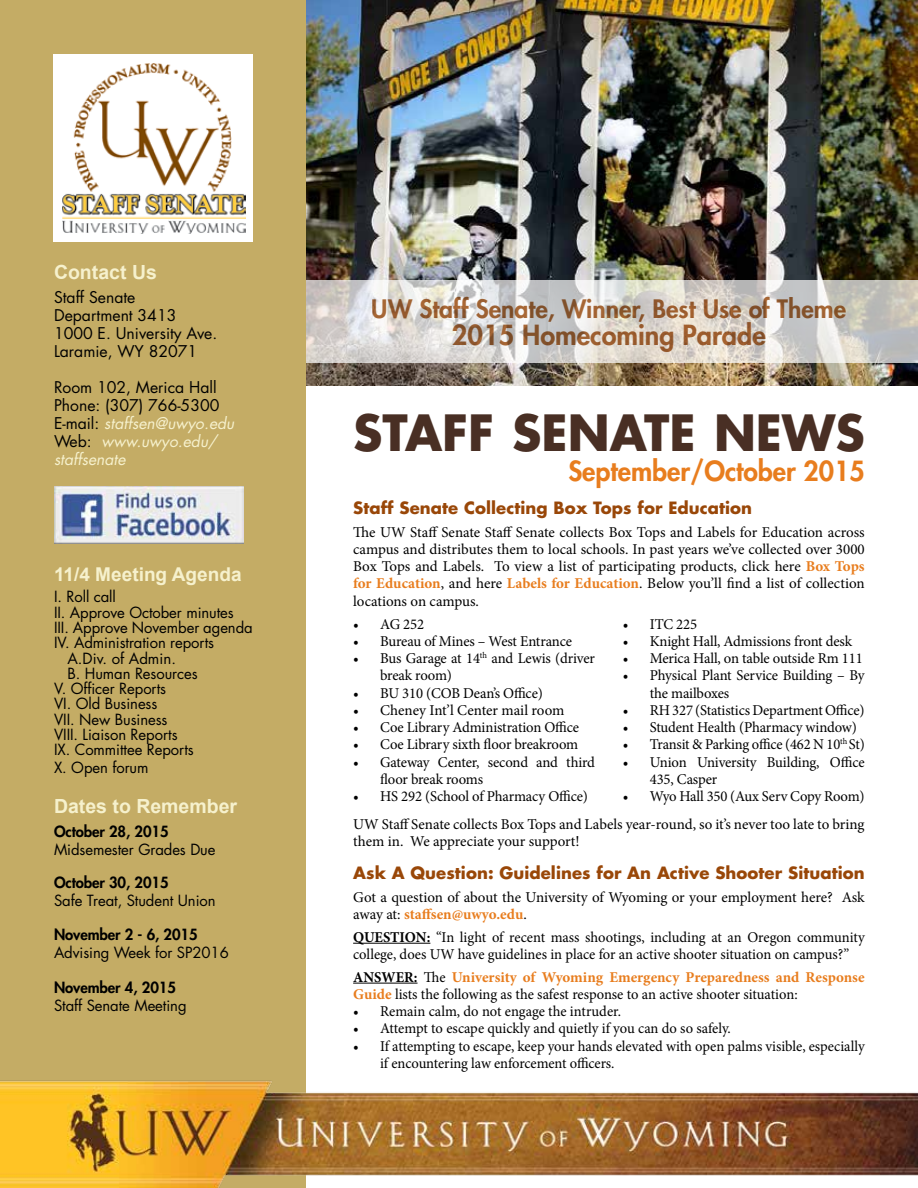
<style>
.page{position:relative;width:918px;height:1188px;background:#fff}
.page>*{position:absolute;margin:0;border:0;box-sizing:border-box;transform-origin:0 0}
.t1{font:700 48.6px "Futura Std";color:#492f24}
.t2{font:800 27px "Futura Std";color:#e87d1e}
.t3{font:800 27px "Futura Std";color:#994708}
.t4{font:800 24.75px "Futura Std";color:#994708}
.t5{font:700 19.5px "Arial";color:#f6f1cd}
.t6{font:700 19.05px "Arial";color:#f6f1cd}
.t7{font:700 16.5px "Futura Std";letter-spacing:.005em;color:#994708}
.t8{font:15.75px/18px "Futura Std";color:#000}
.t9{font:15px/17.2px "Minion Pro";letter-spacing:-.01em;color:#000}
.t10{font:15px "Futura Std";letter-spacing:-.005em;color:#000}
.t11{font:800 15px "Futura Std";letter-spacing:-.005em;color:#000}
.s1{font-style:italic;color:#f6f1cd}
.s2{font-weight:700;color:#e87d1e}
.s3{font-weight:700}
</style>
<div class="page">
<div style="left:0;top:0;width:306px;height:1188px;background:#c4ac65"></div>
<hr style="left:353px;top:943px;width:77px;height:1px;background:#000">
<hr style="left:353px;top:983px;width:65px;height:1px;background:#000">
<div style="left:53px;top:54px;width:200px;height:188px;background:#fff"></div>
<img style="left:62px;top:64px;width:184px;height:170px">
<img style="left:0;top:1080px;width:918px;height:108px">
<img style="left:54px;top:486px;width:190px;height:57px">
<img style="left:306px;top:0;width:612px;height:386px">
<svg style="left:306px;top:280px;width:612px;height:82px;background:#d6d3cf"></svg>
<h3 class="t5" style="left:54px;top:259px;width:104px">Contact Us</h3>
<p class="t8" style="left:54px;top:288px;width:165px">Staff Senate<br>Department 3413<br>1000 E. University Ave.<br>Laramie, WY 82071</p>
<p class="t8" style="left:54px;top:378px;width:182px">Room 102, Merica Hall<br>Phone: (307) 766-5300<br>E-mail: <span class="s1">staffsen@uwyo.edu<br></span>Web: <span class="s1">www.uwyo.edu/ staffsenate</span></p>
<p class="t6" style="left:54px;top:562px;width:189px">11/4 Meeting Agenda</p>
<p class="t10" style="left:54px;top:587px;width:63px">I. Roll call</p>
<p class="t10" style="left:54px;top:603px;width:181px">II. Approve October minutes</p>
<p class="t10" style="left:54px;top:618px;width:200px">III. Approve November agenda</p>
<p class="t10" style="left:54px;top:633px;width:162px">IV. Administration reports</p>
<p class="t10" style="left:68px;top:648px;width:110px">A.Div. of Admin.</p>
<p class="t10" style="left:68px;top:664px;width:132px">B. Human Resources</p>
<p class="t10" style="left:54px;top:679px;width:114px">V. Officer Reports</p>
<p class="t10" style="left:54px;top:694px;width:105px">VI. Old Business</p>
<p class="t10" style="left:54px;top:710px;width:115px">VII. New Business</p>
<p class="t10" style="left:54px;top:725px;width:125px">VIII. Liaison Reports</p>
<p class="t10" style="left:54px;top:740px;width:141px">IX. Committee Reports</p>
<p class="t10" style="left:54px;top:758px;width:96px">X. Open forum</p>
<h3 class="t5" style="left:54px;top:793px;width:185px">Dates to Remember</h3>
<p class="t11" style="left:54px;top:822px;width:116px">October 28, 2015</p>
<p class="t10" style="left:54px;top:840px;width:163px">Midsemester Grades Due</p>
<p class="t11" style="left:54px;top:873px;width:116px">October 30, 2015</p>
<p class="t10" style="left:54px;top:891px;width:163px">Safe Treat, Student Union</p>
<p class="t11" style="left:54px;top:925px;width:145px">November 2 - 6, 2015</p>
<p class="t10" style="left:54px;top:943px;width:176px">Advising Week for SP2016</p>
<p class="t11" style="left:54px;top:978px;width:123px">November 4, 2015</p>
<p class="t10" style="left:54px;top:996px;width:134px">Staff Senate Meeting</p>
<h3 class="t4" style="left:372px;top:293px;width:476px">UW Staff Senate, Winner, Best Use of Theme</h3>
<h2 class="t3" style="left:452px;top:318px;width:316px">2015 Homecoming Parade</h2>
<h1 class="t1" style="left:353px;top:400px;width:513px">STAFF SENATE NEWS</h1>
<h2 class="t2" style="left:568px;top:454px;width:298px">September/October 2015</h2>
<p class="t7" style="left:353px;top:497px;width:401px">Staff Senate Collecting Box Tops for Education</p>
<p class="t9" style="left:353px;top:523px;width:513px;text-align:justify">The UW Staff Senate Staff Senate collects Box Tops and Labels for Education across campus and distributes them to local schools. In past years we’ve collected over 3000<br>Box Tops and Labels. To view a list of participating products, click here <span class="s2">Box Tops for Education</span>, and here <span class="s2">Labels for Education</span>. Below you’ll find a list of collection locations on campus.</p>
<p class="t9" style="left:353px;top:615px;width:73px">• AG 252</p>
<p class="t9" style="left:353px;top:632px;width:220px">• Bureau of Mines – West Entrance</p>
<p class="t9" style="left:380px;top:650px;width:216px;text-indent:-27px">• Bus Garage at 14<sup>th</sup> and Lewis (driver break room)</p>
<p class="t9" style="left:353px;top:684px;width:191px">• BU 310 (COB Dean’s Office)</p>
<p class="t9" style="left:353px;top:701px;width:213px">• Cheney Int’l Center mail room</p>
<p class="t9" style="left:353px;top:719px;width:228px">• Coe Library Administration Office</p>
<p class="t9" style="left:353px;top:736px;width:227px">• Coe Library sixth floor breakroom</p>
<p class="t9" style="left:380px;top:753px;width:216px;text-indent:-27px">• Gateway Center, second and third floor break rooms</p>
<p class="t9" style="left:353px;top:788px;width:236px">• HS 292 (School of Pharmacy Office)</p>
<p class="t9" style="left:623px;top:615px;width:76px">• ITC 225</p>
<p class="t9" style="left:623px;top:632px;width:231px">• Knight Hall, Admissions front desk</p>
<p class="t9" style="left:623px;top:650px;width:242px">• Merica Hall, on table outside Rm 111</p>
<p class="t9" style="left:650px;top:667px;width:216px;text-indent:-27px">• Physical Plant Service Building – By the mailboxes</p>
<p class="t9" style="left:623px;top:701px;width:243px">• RH 327 (Statistics Department Office)</p>
<p class="t9" style="left:623px;top:719px;width:236px">• Student Health (Pharmacy window)</p>
<p class="t9" style="left:623px;top:736px;width:243px">• Transit &amp; Parking office (462 N 10<sup>th</sup> St)</p>
<p class="t9" style="left:650px;top:753px;width:216px;text-indent:-27px">• Union University Building, Office<br>435, Casper</p>
<p class="t9" style="left:623px;top:788px;width:243px">• Wyo Hall 350 (Aux Serv Copy Room)</p>
<p class="t9" style="left:353px;top:815px;width:513px">UW Staff Senate collects Box Tops and Labels year-round, so it’s never too late to bring them in. We appreciate your support!</p>
<p class="t7" style="left:353px;top:862px;width:513px">Ask A Question: Guidelines for An Active Shooter Situation</p>
<p class="t9" style="left:353px;top:888px;width:513px">Got a question of about the University of Wyoming or your employment here? Ask away at: <span class="s2">staffsen@uwyo.edu</span>.</p>
<p class="t9" style="left:353px;top:928px;width:513px"><span class="s3">QUESTION:</span> “In light of recent mass shootings, including at an Oregon community college, does UW have guidelines in place for an active shooter situation on campus?”</p>
<p class="t9" style="left:353px;top:968px;width:513px"><span class="s3">ANSWER:</span> The <span class="s2">University of Wyoming Emergency Preparedness and Response<br>Guide</span> lists the following as the safest response to an active shooter situation:</p>
<p class="t9" style="left:353px;top:1003px;width:269px">• Remain calm, do not engage the intruder.</p>
<p class="t9" style="left:353px;top:1020px;width:379px">• Attempt to escape quickly and quietly if you can do so safely.</p>
<p class="t9" style="left:380px;top:1037px;width:486px;text-indent:-27px">• If attempting to escape, keep your hands elevated with open palms visible, especially if encountering law enforcement officers.</p>
</div>
